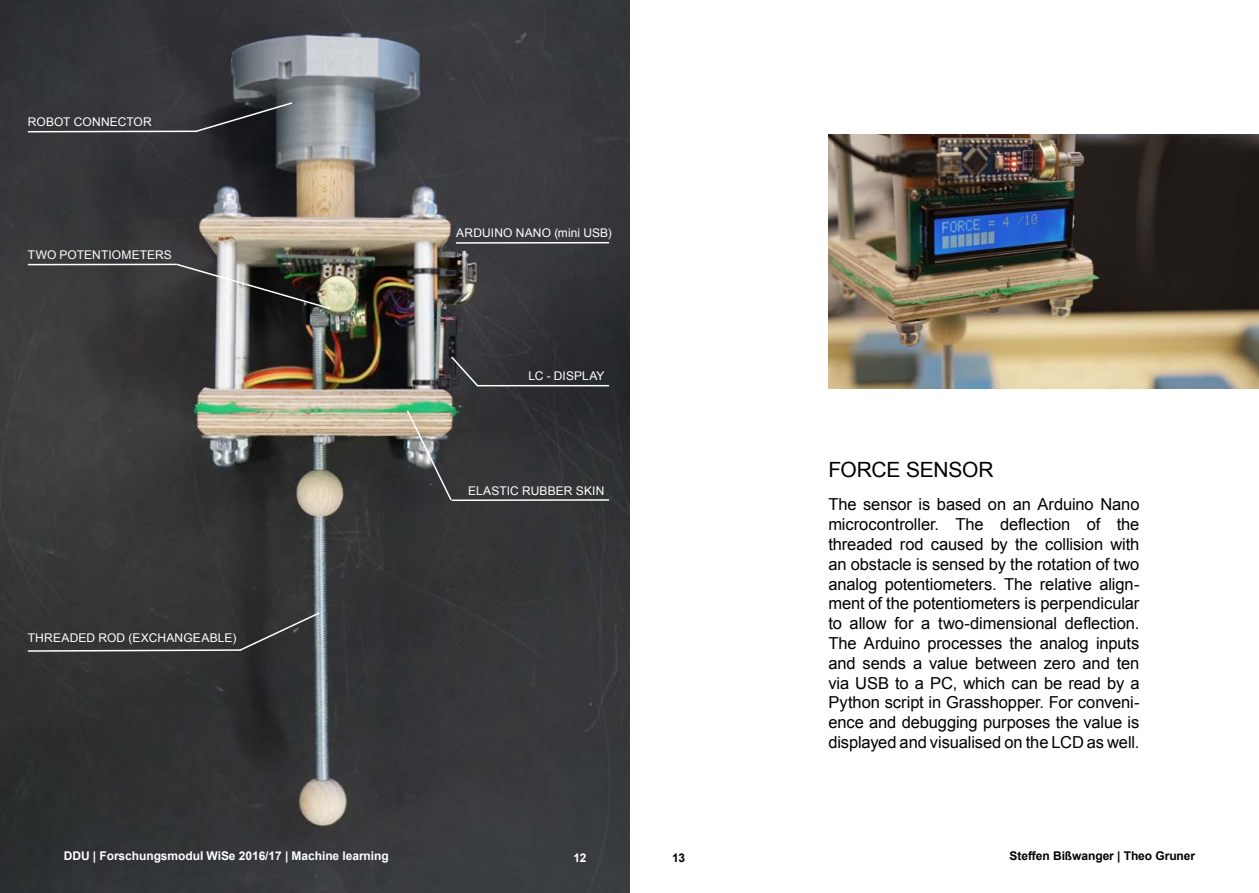
<style>
.page{position:relative;width:1259px;height:893px;background:#fff}
.page>*{position:absolute;margin:0;border:0;box-sizing:border-box;transform-origin:0 0}
.t1{font:21px "Arial";letter-spacing:-.01em;color:#000}
.t2{font:16.5px/19.8px "Arial";letter-spacing:-.005em;color:#000;text-align:justify}
.t3{font:12px "Arial";letter-spacing:.01em;color:#fff}
.t4{font:700 12px "Arial";letter-spacing:-.005em;color:#fff}
.t5{font:700 12px "Arial";letter-spacing:-.005em;color:#000}
</style>
<div class="page">
<img style="left:0;top:0;width:629px;height:893px">
<hr style="left:28px;top:131px;width:168px;height:1px;background:#fff">
<svg style="left:194px;top:101px;width:100px;height:32px"></svg>
<hr style="left:28px;top:264px;width:149px;height:1px;background:#fff">
<hr style="left:452px;top:499px;width:157px;height:2px;background:#fff">
<svg style="left:405px;top:409px;width:48px;height:93px"></svg>
<img style="left:175px;top:262px;width:157px;height:48px">
<svg style="left:449px;top:355px;width:31px;height:33px"></svg>
<hr style="left:477px;top:385px;width:132px;height:1px;background:#fff">
<svg style="left:26px;top:611px;width:295px;height:41px"></svg>
<hr style="left:456px;top:242px;width:153px;height:2px;background:#fff">
<img style="left:828px;top:134px;width:431px;height:255px">
<p class="t3" style="left:28px;top:114px;width:125px">ROBOT CONNECTOR</p>
<p class="t3" style="left:28px;top:247px;width:146px">TWO POTENTIOMETERS</p>
<p class="t3" style="left:28px;top:630px;width:210px">THREADED ROD (EXCHANGEABLE)</p>
<p class="t3" style="left:456px;top:225px;width:157px">ARDUINO NANO (mini USB)</p>
<p class="t3" style="left:528px;top:368px;width:78px">LC - DISPLAY</p>
<p class="t3" style="left:468px;top:482px;width:138px">ELASTIC RUBBER SKIN</p>
<p class="t1" style="left:828px;top:456px;width:167px">FORCE SENSOR</p>
<p class="t2" style="left:828px;top:495px;width:313px">The sensor is based on an Arduino Nano microcontroller. The deflection of the threaded rod caused by the collision with an obstacle is sensed by the rotation of two analog potentiometers. The relative align&shy;ment of the potentiometers is perpendicular to allow for a two-dimensional deflection.<br>The Arduino processes the analog inputs and sends a value between zero and ten via USB to a PC, which can be read by a Python script in Grasshopper. For conveni&shy;ence and debugging purposes the value is displayed and visualised on the LCD as well.</p>
<p class="t4" style="left:64px;top:847px;width:326px">DDU | Forschungsmodul WiSe 2016/17 | Machine learning</p>
<p class="t4" style="left:573px;top:850px;width:15px">12</p>
<p class="t5" style="left:672px;top:850px;width:15px">13</p>
<p class="t5" style="left:1009px;top:847px;width:187px">Steffen Bißwanger | Theo Gruner</p>
</div>
